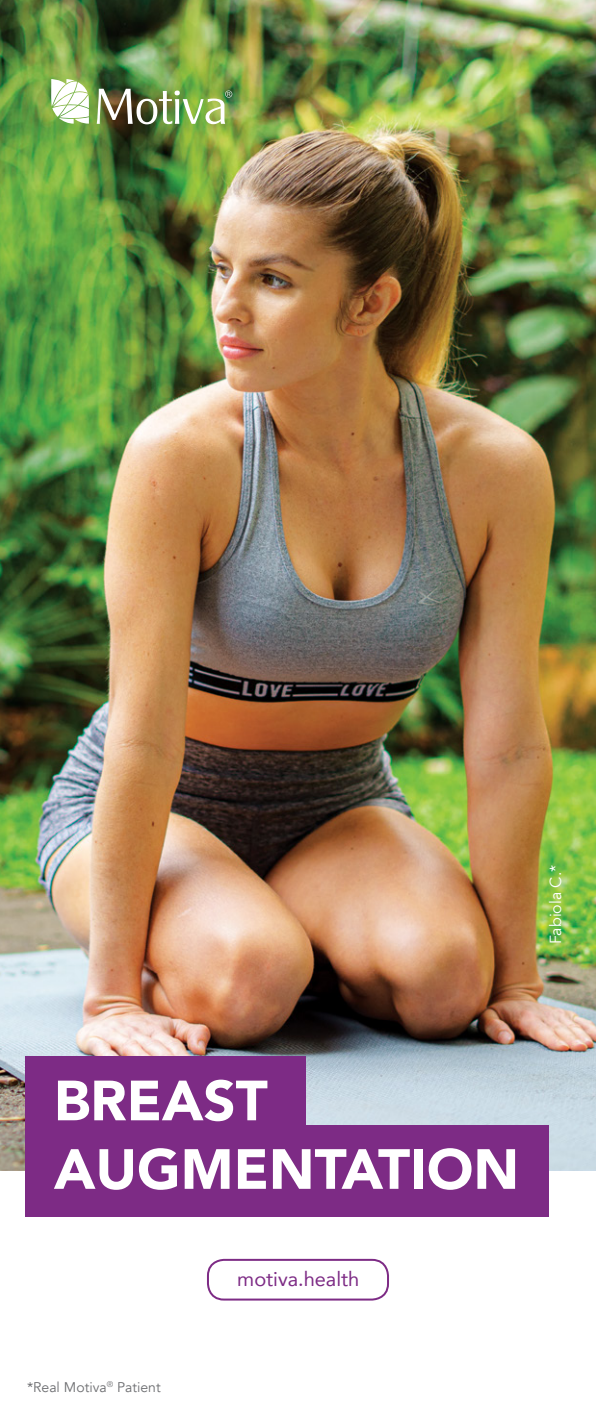
<style>
.page{position:relative;width:596px;height:1418px;background:#fff}
.page>*{position:absolute;margin:0;border:0;box-sizing:border-box;transform-origin:0 0}
.t1{font:900 56px/68.6px "Avenir";color:#fff}
.t2{font:20px "Avenir";color:#7d2b85}
.t3{font:16px "Avenir";color:#fff}
.t4{font:14px "Avenir";color:#6d6e71}
</style>
<div class="page">
<img style="left:0;top:0;width:595px;height:1170px">
<img style="left:97px;top:89px;width:135px;height:35px">
<svg style="left:51px;top:79px;width:38px;height:45px"></svg>
<div style="left:207px;top:1258px;width:182px;height:42px;border:2px solid #7d2b85;border-radius:16px"></div>
<div style="left:26px;top:1056px;width:280px;height:91px;background:#7d2b85"></div>
<div style="left:26px;top:1124px;width:522px;height:92px;background:#7d2b85"></div>
<p class="t3" style="left:546px;top:944px;width:81px;rotate:-90deg">Fabiola C.*</p>
<h1 class="t1" style="left:54px;top:1065px;width:466px">BREAST<br>AUGMENTATION</h1>
<p class="t4" style="left:27px;top:1378px;width:135px">*Real Motiva<sup>®</sup> Patient</p>
<h2 class="t2" style="left:237px;top:1262px;width:123px">motiva.health</h2>
</div>
